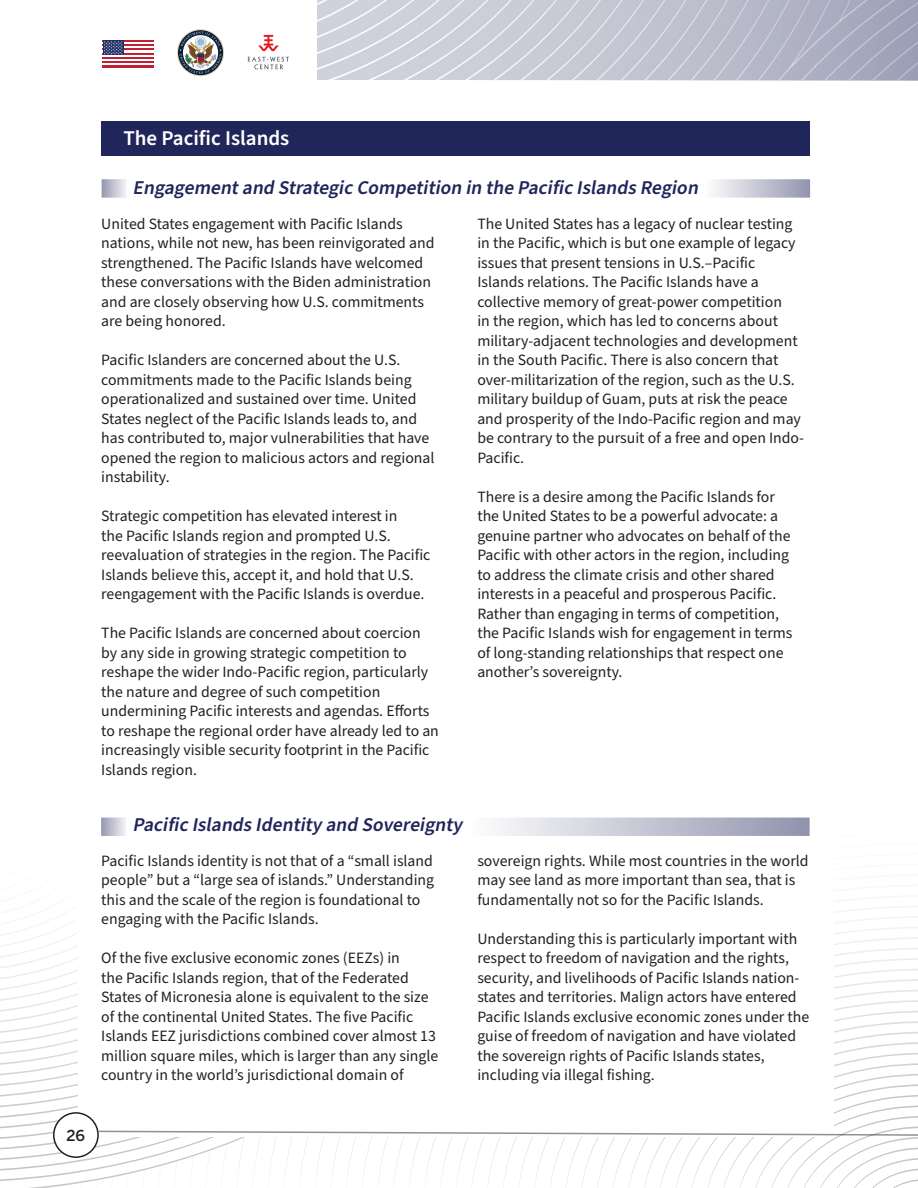
<style>
.page{position:relative;width:918px;height:1188px;background:#fff}
.page>*{position:absolute;margin:0;border:0;box-sizing:border-box;transform-origin:0 0}
.t1{font:600 21px "Source Sans Pro";color:#fff}
.t2{font:italic 600 19.5px "Source Sans Pro";color:#20255a}
.t3{font:15.75px/19.5px "Source Sans Pro";color:#231f20}
.t4{font:500 15px "Benton Sans";color:#231f20}
</style>
<div class="page">
<svg style="left:318px;top:0;width:600px;height:81px;background:#c2c4d1"></svg>
<svg style="left:103px;top:40px;width:51px;height:28px"></svg>
<hr style="left:103px;top:41px;width:51px;height:2px;background:#c11f32">
<hr style="left:103px;top:43px;width:51px;height:2px;background:#fff">
<hr style="left:103px;top:45px;width:51px;height:2px;background:#c11f32">
<hr style="left:103px;top:47px;width:51px;height:2px;background:#fff">
<hr style="left:103px;top:49px;width:51px;height:2px;background:#c11f32">
<hr style="left:103px;top:51px;width:51px;height:2px;background:#fff">
<hr style="left:103px;top:53px;width:51px;height:2px;background:#c11f32">
<hr style="left:103px;top:55px;width:51px;height:2px;background:#fff">
<hr style="left:103px;top:57px;width:51px;height:2px;background:#c11f32">
<hr style="left:103px;top:59px;width:51px;height:2px;background:#fff">
<hr style="left:103px;top:61px;width:51px;height:2px;background:#c11f32">
<hr style="left:103px;top:63px;width:51px;height:2px;background:#fff">
<hr style="left:103px;top:65px;width:51px;height:2px;background:#c11f32">
<svg style="left:103px;top:41px;width:20px;height:14px"></svg>
<svg style="left:104px;top:41px;width:19px;height:13px"></svg>
<svg style="left:177px;top:29px;width:47px;height:47px"></svg>
<svg style="left:248px;top:57px;width:41px;height:12px"></svg>
<svg style="left:258px;top:35px;width:21px;height:16px"></svg>
<svg style="left:0;top:917px;width:918px;height:271px"></svg>
<div style="left:102px;top:121px;width:708px;height:35px;background:#20255a"></div>
<div style="left:705px;top:179px;width:105px;height:19px;background:linear-gradient(to right,#fdfdfd,#9295ae)"></div>
<svg style="left:102px;top:179px;width:24px;height:19px"></svg>
<div style="left:470px;top:818px;width:340px;height:18px;background:linear-gradient(to right,#fefefe,#9193ad)"></div>
<svg style="left:101px;top:818px;width:25px;height:18px"></svg>
<p class="t1" style="left:123px;top:124px;width:168px">The Pacific Islands</p>
<p class="t2" style="left:133px;top:175px;width:572px">Engagementand Strategic Competition in the Pacific IslandsRegion</p>
<p class="t3" style="left:101px;top:214px;width:335px">United States engagement with Pacific Islands nations, while not new, has been reinvigorated and strengthened. The Pacific Islands have welcomed these conversations with the Biden administration and are closely observing how U.S. commitments are being honored.</p>
<p class="t3" style="left:101px;top:351px;width:335px">Pacific Islanders are concerned about the U.S. commitments made to the Pacific Islands being operationalized and sustained over time. United States neglect of the Pacific Islands leads to, and has contributed to, major vulnerabilities that have opened the region to malicious actors and regional instability.</p>
<p class="t3" style="left:101px;top:507px;width:331px">Strategic competition has elevated interest in<br>the Pacific Islands region and prompted U.S. reevaluation of strategies in the region. The Pacific Islands believe this, accept it, and hold that U.S. reengagement with the Pacific Islands is overdue.</p>
<p class="t3" style="left:101px;top:624px;width:339px">The Pacific Islands are concerned about coercion by any side in growing strategic competition to reshape the wider Indo-Pacific region, particularly the nature and degree of such competition undermining Pacific interests and agendas. Efforts to reshape the regional order have already led to an increasingly visible security footprint in the Pacific Islands region.</p>
<p class="t3" style="left:477px;top:214px;width:328px">The United States has a legacy of nuclear testing in the Pacific, which is but one example of legacy issues that present tensions in U.S.–Pacific Islands relations. The Pacific Islands have a collective memory of great-power competition<br>in the region, which has led to concerns about military-adjacent technologies and development in the South Pacific. There is also concern that over-militarization of the region, such as the U.S. military buildup of Guam, puts at risk the peace and prosperity of the Indo-Pacific region and may be contrary to the pursuit of a free and open Indo-Pacific.</p>
<p class="t3" style="left:477px;top:487px;width:317px">There is a desire among the Pacific Islands for the United States to be a powerful advocate: a genuine partner who advocates on behalf of the Pacific with other actors in the region, including to address the climate crisis and other shared interests in a peaceful and prosperous Pacific.<br>Rather than engaging in terms of competition, the Pacific Islands wish for engagement in terms of long-standing relationships that respect one another’s sovereignty.</p>
<p class="t2" style="left:133px;top:812px;width:336px">Pacific IslandsIdentity and Sovereignty</p>
<p class="t3" style="left:101px;top:851px;width:334px">Pacific Islands identity is not that of a “small island people” but a “large sea of islands.” Understanding this and the scale of the region is foundational to engaging with the Pacific Islands.</p>
<p class="t3" style="left:101px;top:949px;width:339px">Of the five exclusive economic zones (EEZs) in<br>the Pacific Islands region, that of the Federated States of Micronesia alone is equivalent to the size of the continental United States. The five Pacific Islands EEZ jurisdictions combined cover almost 13 million square miles, which is larger than any single country in the world’s jurisdictional domain of</p>
<p class="t3" style="left:477px;top:851px;width:333px">sovereign rights. While most countries in the world may see land as more important than sea, that is fundamentally not so for the Pacific Islands.</p>
<p class="t3" style="left:477px;top:929px;width:333px">Understanding this is particularly important with respect to freedom of navigation and the rights, security, and livelihoods of Pacific Islands nation&shy;states and territories. Malign actors have entered Pacific Islands exclusive economic zones under the guise of freedom of navigation and have violated the sovereign rights of Pacific Islands states, including via illegal fishing.</p>
<p class="t4" style="left:67px;top:1126px;width:20px">26</p>
</div>
